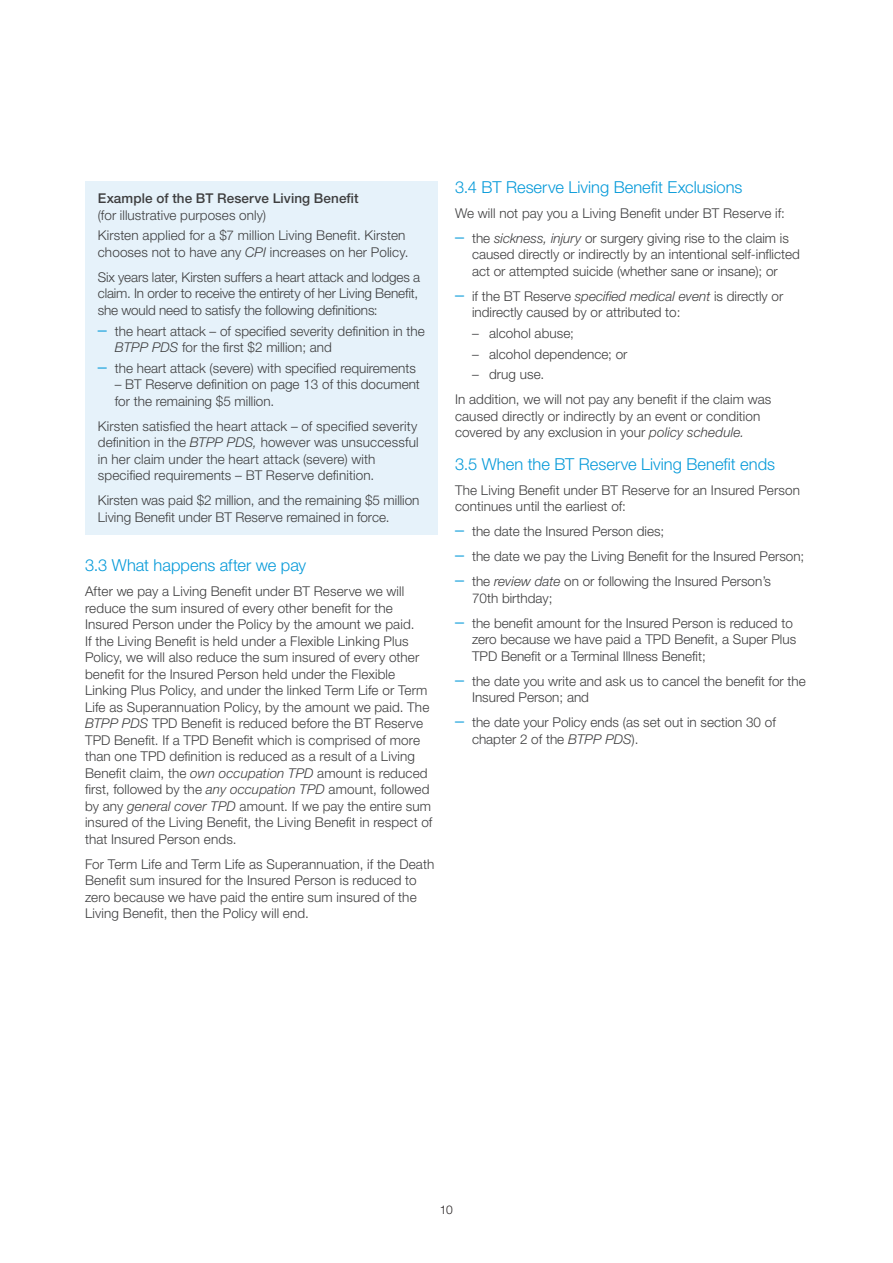
<style>
.page{position:relative;width:893px;height:1263px;background:#fff}
.page>*{position:absolute;margin:0;border:0;box-sizing:border-box;transform-origin:0 0}
.t1{font:300 16.5px "Helvetica Neue LT Std";color:#069ad9}
.t2{font:300 13.5px/16.5px "Helvetica Neue LT Std";color:#3e3e3f}
.t3{font:500 13.5px "Helvetica Neue LT Std";letter-spacing:.01em;color:#3e3e3f}
.t4{font:300 12px "Helvetica Neue LT Std";color:#231f20}
.s1{font-style:italic}
.s2{font-size:18px;color:#069ad9}
</style>
<div class="page">
<div style="left:85px;top:181px;width:353px;height:354px;background:#e6f2fa"></div>
<p class="t3" style="left:98px;top:190px;width:262px">Example of the BT Reserve Living Benefit</p>
<p class="t2" style="left:98px;top:204px;width:309px;line-height:20.7px">(for illustrative purposes only)<br>Kirsten applied for a $7 million Living Benefit. Kirsten</p>
<p class="t2" style="left:98px;top:239px;width:324px;line-height:25px">chooses not to have any <span class="s1">CPI</span> increases on her Policy.<br>Six years later, Kirsten suffers a heart attack and lodges a</p>
<p class="t2" style="left:98px;top:285px;width:322px">claim. In order to receive the entirety of her Living Benefit, she would need to satisfy the following definitions:</p>
<p class="t2" style="left:115px;top:322px;width:312px;text-indent:-17px"><span class="s2">–</span> the heart attack – of specified severity definition in the<br><span class="s1">BTPP PDS</span> for the first $2 million; and</p>
<p class="t2" style="left:98px;top:360px;width:320px"><span class="s2">–</span> the heart attack (severe) with specified requirements</p>
<p class="t2" style="left:115px;top:376px;width:307px">– BT Reserve definition on page 13 of this document for the remaining $5 million.</p>
<p class="t2" style="left:98px;top:418px;width:322px">Kirsten satisfied the heart attack – of specified severity definition in the <span class="s1">BTPP PDS,</span> however was unsuccessful in her claim under the heart attack (severe) with specified requirements – BT Reserve definition.</p>
<p class="t2" style="left:98px;top:492px;width:323px">Kirsten was paid $2 million, and the remaining $5 million<br>Living Benefit under BT Reserve remained in force.</p>
<p class="t1" style="left:85px;top:555px;width:223px">3.3 What happens after we pay</p>
<p class="t2" style="left:85px;top:583px;width:349px">After we pay a Living Benefit under BT Reserve we will reduce the sum insured of every other benefit for the Insured Person under the Policy by the amount we paid.<br>If the Living Benefit is held under a Flexible Linking Plus Policy, we will also reduce the sum insured of every other benefit for the Insured Person held under the Flexible Linking Plus Policy, and under the linked Term Life or Term Life as Superannuation Policy, by the amount we paid. The <span class="s1">BTPP PDS</span> TPD Benefit is reduced before the BT Reserve TPD Benefit. If a TPD Benefit which is comprised of more than one TPD definition is reduced as a result of a Living Benefit claim, the <span class="s1">own occupation TPD</span> amount is reduced first, followed by the <span class="s1">any occupation TPD</span> amount, followed by any <span class="s1">general cover TPD</span> amount. If we pay the entire sum insured of the Living Benefit, the Living Benefit in respect of that Insured Person ends.</p>
<p class="t2" style="left:85px;top:855px;width:351px">For Term Life and Term Life as Superannuation, if the Death Benefit sum insured for the Insured Person is reduced to zero because we have paid the entire sum insured of the Living Benefit, then the Policy will end.</p>
<p class="t1" style="left:455px;top:177px;width:289px">3.4 BT Reserve Living Benefit Exclusions</p>
<p class="t2" style="left:455px;top:204px;width:331px">We will not pay you a Living Benefit under BT Reserve if:</p>
<p class="t2" style="left:472px;top:229px;width:329px;text-indent:-17px"><span class="s2">–</span> the <span class="s1">sickness, injury</span> or surgery giving rise to the claim is caused directly or indirectly by an intentional self-inflicted act or attempted suicide (whether sane or insane); or</p>
<p class="t2" style="left:472px;top:287px;width:313px;text-indent:-17px"><span class="s2">–</span> if the BT Reserve <span class="s1">specified medical event</span> is directly or indirectly caused by or attributed to:</p>
<p class="t2" style="left:472px;top:324px;width:103px">– alcohol abuse;</p>
<p class="t2" style="left:472px;top:345px;width:157px">– alcohol dependence; or</p>
<p class="t2" style="left:455px;top:362px;width:318px;line-height:25px;text-indent:17px">– drug use.<br>In addition, we will not pay any benefit if the claim was</p>
<p class="t2" style="left:455px;top:407px;width:307px">caused directly or indirectly by an event or condition covered by any exclusion in your <span class="s1">policy schedule.</span></p>
<p class="t1" style="left:455px;top:454px;width:322px">3.5 When the BT Reserve Living Benefit ends</p>
<p class="t2" style="left:455px;top:481px;width:346px">The Living Benefit under BT Reserve for an Insured Person continues until the earliest of:</p>
<p class="t2" style="left:455px;top:523px;width:211px"><span class="s2">–</span> the date the Insured Person dies;</p>
<p class="t2" style="left:455px;top:548px;width:351px"><span class="s2">–</span> the date we pay the Living Benefit for the Insured Person;</p>
<p class="t2" style="left:472px;top:573px;width:301px;text-indent:-17px"><span class="s2">–</span> the <span class="s1">review date</span> on or following the Insured Person’s<br>70th birthday;</p>
<p class="t2" style="left:472px;top:614px;width:326px;text-indent:-17px"><span class="s2">–</span> the benefit amount for the Insured Person is reduced to zero because we have paid a TPD Benefit, a Super Plus<br>TPD Benefit or a Terminal Illness Benefit;</p>
<p class="t2" style="left:472px;top:672px;width:335px;text-indent:-17px"><span class="s2">–</span> the date you write and ask us to cancel the benefit for the<br>Insured Person; and</p>
<p class="t2" style="left:472px;top:714px;width:305px;text-indent:-17px"><span class="s2">–</span> the date your Policy ends (as set out in section 30 of chapter 2 of the <span class="s1">BTPP PDS</span>).</p>
<p class="t4" style="left:440px;top:1202px;width:14px">10</p>
</div>
